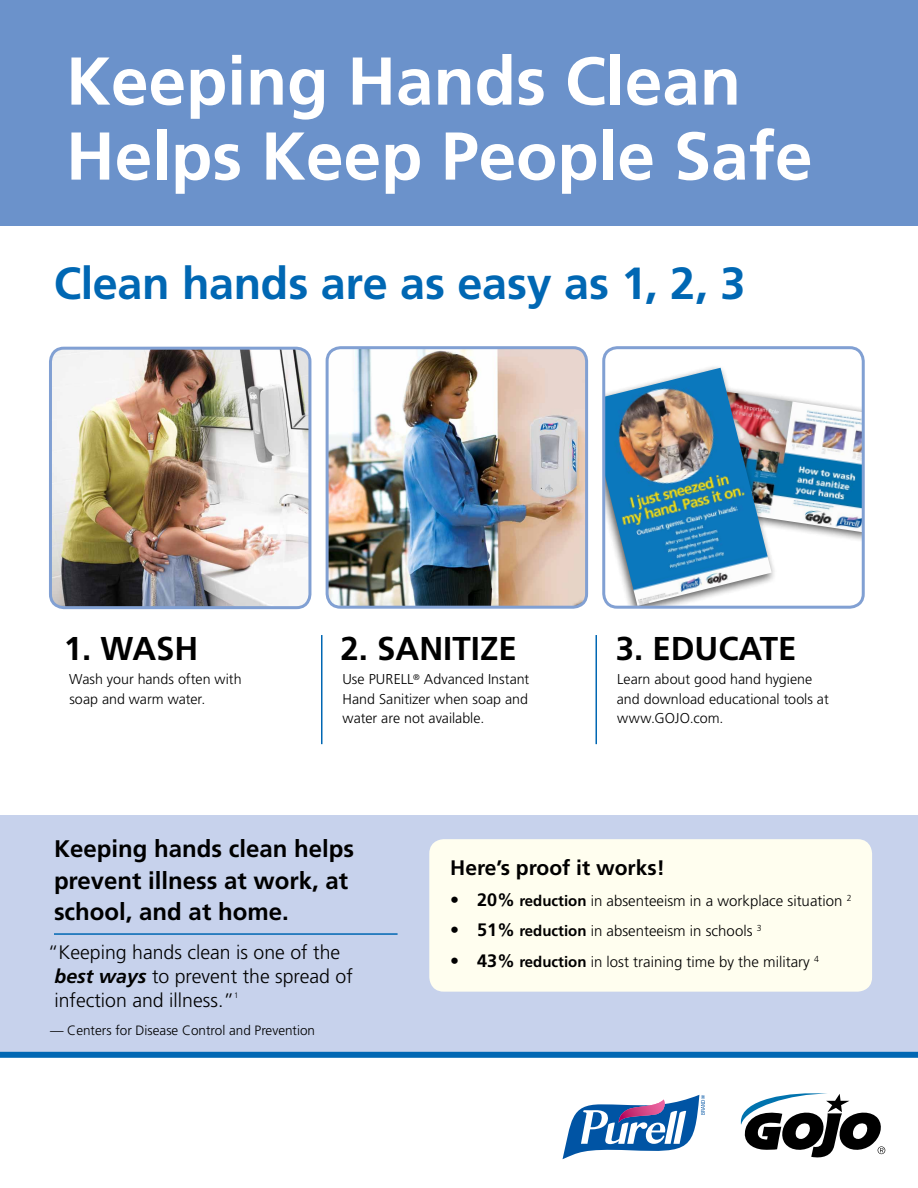
<style>
.page{position:relative;width:918px;height:1188px;background:#fff}
.page>*{position:absolute;margin:0;border:0;box-sizing:border-box;transform-origin:0 0}
.t1{font:700 67.5px/75px "Frutiger LT Std";color:#fff}
.t2{font:700 45px "Frutiger LT Std";letter-spacing:-.01em;color:#0067b3}
.t3{font:700 33px "Frutiger LT Std";color:#000}
.t4{font:700 24px/31.5px "Frutiger LT Std";color:#000}
.t5{font:700 21px "Frutiger LT Std";color:#000}
.t6{font:300 19.5px/24px "Frutiger LT Std";color:#000}
.t7{font:300 15px "Frutiger LT Std";color:#000}
.t8{font:300 14.25px/19.5px "Frutiger LT Std";color:#000}
.t9{font:300 13.5px "Frutiger LT Std";color:#000}
.t10{font:300 8.7px "Frutiger LT Std";color:#000}
.t11{font:300 7.8px "Frutiger LT Std";color:#000}
.s1{font-weight:700;font-style:italic}
.s2{font-weight:700;font-size:18px}
.s3{font-weight:700}
</style>
<div class="page">
<div style="left:0;top:0;width:918px;height:226px;background:#6b92cb"></div>
<div style="left:0;top:815px;width:918px;height:239px;background:#c7d2ec"></div>
<div style="left:672px;top:382px;width:191px;height:161px;background:#000;opacity:.65"></div>
<img style="left:777px;top:388px;width:84px;height:144px">
<div style="left:604px;top:364px;width:173px;height:243px;background:#000;opacity:.65"></div>
<img style="left:604px;top:368px;width:168px;height:238px">
<div style="left:602px;top:346px;width:263px;height:263px;border:3px solid #81a0d3;border-radius:14px"></div>
<svg style="left:741px;top:1093px;width:144px;height:64px"></svg>
<div style="left:429px;top:839px;width:443px;height:153px;background:#fffeef;border-radius:14px"></div>
<img style="left:328px;top:348px;width:256px;height:257px">
<div style="left:326px;top:346px;width:262px;height:263px;border:3px solid #81a0d3;border-radius:14px"></div>
<div style="left:0;top:1052px;width:918px;height:6px;background:#0067b3"></div>
<hr style="left:54px;top:933px;width:344px;height:2px;background:#0067b3">
<hr style="left:321px;top:635px;width:1px;height:109px;background:#0067b3">
<hr style="left:596px;top:635px;width:1px;height:109px;background:#0067b3">
<svg style="left:563px;top:1095px;width:142px;height:64px"></svg>
<img style="left:51px;top:348px;width:259px;height:260px">
<div style="left:49px;top:347px;width:262px;height:262px;border:3px solid #81a0d3;border-radius:14px"></div>
<h1 class="t1" style="left:66px;top:44px;width:748px">Keeping Hands Clean<br>Helps Keep People Safe</h1>
<h2 class="t2" style="left:54px;top:257px;width:693px">Clean hands are as easy as 1, 2, 3</h2>
<h3 class="t3" style="left:64px;top:630px;width:136px">1. WASH</h3>
<p class="t8" style="left:69px;top:670px;width:174px">Wash your hands often with soap and warm water.</p>
<h3 class="t3" style="left:341px;top:630px;width:178px">2. SANITIZE</h3>
<p class="t8" style="left:342px;top:670px;width:188px;text-align:justify">Use PURELL<sup>®</sup> Advanced Instant Hand Sanitizer when soap and water are not available.</p>
<h3 class="t3" style="left:616px;top:630px;width:182px">3. EDUCATE</h3>
<p class="t8" style="left:617px;top:670px;width:213px">Learn about good hand hygiene and download educational tools at www.GOJO.com.</p>
<h3 class="t4" style="left:54px;top:833px;width:302px">Keeping hands clean helps prevent illness at work, at school, and at home.</h3>
<h3 class="t6" style="left:48px;top:940px;width:294px">“Keeping hands clean is one of the</h3>
<h3 class="t6" style="left:54px;top:964px;width:300px"><span class="s1">best ways</span> to prevent the spread of infection and illness.”</h3>
<p class="t11" style="left:234px;top:990px;width:6px">1</p>
<p class="t9" style="left:50px;top:1022px;width:267px">— Centers for Disease Control and Prevention</p>
<h3 class="t5" style="left:450px;top:855px;width:216px">Here’s proof it works!</h3>
<p class="t7" style="left:450px;top:892px;width:403px"><span class="s2">• 20%</span> <span class="s3">reduction</span> in absenteeism in a workplace situation <sup>2</sup></p>
<p class="t7" style="left:450px;top:923px;width:313px"><span class="s2">• 51%</span> <span class="s3">reduction</span> in absenteeism in schools <sup>3</sup></p>
<p class="t7" style="left:450px;top:953px;width:361px"><span class="s2">• 43%</span> <span class="s3">reduction</span> in lost training time by the military</p>
<p class="t10" style="left:814px;top:954px;width:6px">4</p>
</div>
